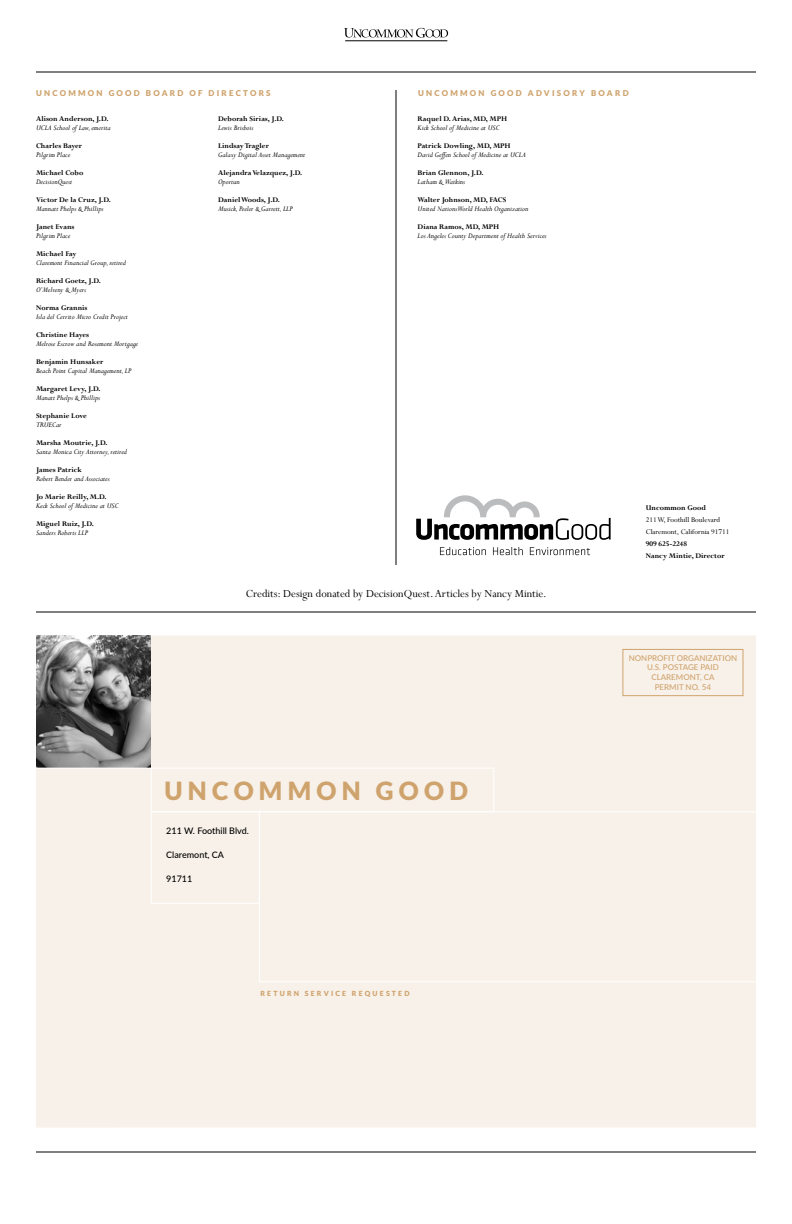
<style>
.page{position:relative;width:792px;height:1224px;background:#fff}
.page>*{position:absolute;margin:0;border:0;box-sizing:border-box;transform-origin:0 0}
.t1{font:900 25px "Lato";letter-spacing:.21em;color:#cfa36d}
.t2{font:12px "Perpetua";color:#000}
.t3{font:500 9px "Lato";color:#000}
.t4{font:italic 8px "Perpetua";color:#000}
.t5{font:700 8px/12px "Perpetua";color:#000}
.t6{font:500 8px/9.6px "Lato";color:#cfa36d;text-align:center}
.t7{font:900 8px "Lato";letter-spacing:.28em;color:#cfa36d}
.t8{font:8px/12px "Perpetua";color:#000}
.t9{font:900 7px "Lato";letter-spacing:.31em;color:#cfa36d}
</style>
<div class="page">
<hr style="left:36px;top:72px;width:720px;height:1px;background:#000">
<hr style="left:36px;top:1152px;width:720px;height:1px;background:#000">
<hr style="left:345px;top:41px;width:102px;height:1px;background:#000">
<svg style="left:344px;top:28px;width:104px;height:10px"></svg>
<div style="left:36px;top:635px;width:720px;height:493px;background:#f8f1e9"></div>
<hr style="left:36px;top:612px;width:720px;height:1px;background:#000">
<div style="left:622px;top:649px;width:122px;height:47px;border:1px solid #cfa36d"></div>
<img style="left:36px;top:635px;width:115px;height:133px">
<div style="left:151px;top:768px;width:343px;height:44px;border:1px solid #fff"></div>
<hr style="left:35px;top:768px;width:116px;height:1px;background:#fff">
<div style="left:151px;top:811px;width:109px;height:93px;border:1px solid #fff"></div>
<div style="left:259px;top:811px;width:500px;height:171px;border:1px solid #fff"></div>
<hr style="left:396px;top:90px;width:1px;height:475px;background:#000">
<svg style="left:440px;top:547px;width:46px;height:8px"></svg>
<svg style="left:493px;top:547px;width:30px;height:8px"></svg>
<svg style="left:530px;top:547px;width:60px;height:8px"></svg>
<svg style="left:416px;top:495px;width:195px;height:45px"></svg>
<p class="t7" style="left:36px;top:89px;width:236px">UNCOMMON GOOD BOARD OF DIRECTORS</p>
<p class="t7" style="left:418px;top:89px;width:212px">UNCOMMON GOOD ADVISORY BOARD</p>
<p class="t5" style="left:36px;top:113px;width:74px">Alison Anderson, J.D.</p>
<p class="t4" style="left:36px;top:123px;width:76px">UCLA School of Law, emerita</p>
<p class="t5" style="left:36px;top:140px;width:48px">Charles Bayer</p>
<p class="t4" style="left:36px;top:150px;width:36px">Pilgrim Place</p>
<p class="t5" style="left:36px;top:167px;width:49px">Michael Cobo</p>
<p class="t4" style="left:36px;top:177px;width:38px">DecisionQuest</p>
<p class="t5" style="left:36px;top:194px;width:76px">Victor De la Cruz, J.D.</p>
<p class="t4" style="left:36px;top:204px;width:69px">Mannatt Phelps &amp; Phillips</p>
<p class="t5" style="left:36px;top:221px;width:40px">Janet Evans</p>
<p class="t4" style="left:36px;top:231px;width:36px">Pilgrim Place</p>
<p class="t5" style="left:36px;top:248px;width:42px">Michael Fay</p>
<p class="t4" style="left:36px;top:258px;width:91px">Claremont Financial Group, retired</p>
<p class="t5" style="left:36px;top:275px;width:66px">Richard Goetz, J.D.</p>
<p class="t4" style="left:36px;top:285px;width:52px">O’Melveny &amp; Myers</p>
<p class="t5" style="left:36px;top:302px;width:53px">Norma Grannis</p>
<p class="t4" style="left:36px;top:312px;width:93px">Isla del Cerrito Micro Credit Project</p>
<p class="t5" style="left:36px;top:329px;width:55px">Christine Hayes</p>
<p class="t4" style="left:36px;top:339px;width:104px">Melrose Escrow and Rosemont Mortgage</p>
<p class="t5" style="left:36px;top:356px;width:69px">Benjamin Hunsaker</p>
<p class="t4" style="left:36px;top:366px;width:97px">Beach Point Capital Management, LP</p>
<p class="t5" style="left:36px;top:383px;width:66px">Margaret Levy, J.D.</p>
<p class="t4" style="left:36px;top:393px;width:66px">Manatt Phelps &amp; Phillips</p>
<p class="t5" style="left:36px;top:410px;width:53px">Stephanie Love</p>
<p class="t4" style="left:36px;top:420px;width:27px">TRUECar</p>
<p class="t5" style="left:36px;top:437px;width:73px">Marsha Moutrie, J.D.</p>
<p class="t4" style="left:36px;top:447px;width:93px">Santa Monica City Attorney, retired</p>
<p class="t5" style="left:36px;top:464px;width:48px">James Patrick</p>
<p class="t4" style="left:36px;top:474px;width:75px">Robert Bender and Associates</p>
<p class="t5" style="left:36px;top:491px;width:72px">Jo Marie Reilly, M.D.</p>
<p class="t4" style="left:36px;top:501px;width:84px">Keck School of Medicine at USC</p>
<p class="t5" style="left:36px;top:518px;width:59px">Miguel Ruiz, J.D.</p>
<p class="t4" style="left:36px;top:528px;width:54px">Sanders Roberts LLP</p>
<p class="t5" style="left:218px;top:113px;width:67px">Deborah Sirias, J.D.</p>
<p class="t4" style="left:218px;top:123px;width:37px">Lewis Brisbois</p>
<p class="t5" style="left:218px;top:140px;width:52px">Lindsay Tragler</p>
<p class="t4" style="left:218px;top:150px;width:89px">Galaxy Digital Asset Management</p>
<p class="t5" style="left:218px;top:167px;width:86px">Alejandra Velazquez, J.D.</p>
<p class="t4" style="left:218px;top:177px;width:23px">Oportun</p>
<p class="t5" style="left:218px;top:194px;width:63px">Daniel Woods, J.D.</p>
<p class="t4" style="left:218px;top:204px;width:76px">Musick, Peeler &amp; Garrett, LLP</p>
<p class="t5" style="left:418px;top:113px;width:91px">Raquel D. Arias, MD, MPH</p>
<p class="t4" style="left:418px;top:123px;width:84px">Kick School of Medicine at USC</p>
<p class="t5" style="left:418px;top:140px;width:95px">Patrick Dowling, MD, MPH</p>
<p class="t4" style="left:418px;top:150px;width:110px">David Geffen School of Medicine at UCLA</p>
<p class="t5" style="left:418px;top:167px;width:67px">Brian Glennon, J.D.</p>
<p class="t4" style="left:418px;top:177px;width:49px">Latham &amp; Watkins</p>
<p class="t5" style="left:418px;top:194px;width:90px">Walter Johnson, MD, FACS</p>
<p class="t4" style="left:418px;top:204px;width:112px">United Nations World Health Organization</p>
<p class="t5" style="left:418px;top:221px;width:83px">Diana Ramos, MD, MPH</p>
<p class="t4" style="left:418px;top:231px;width:130px">Los Angeles County Department of Health Services</p>
<h2 class="t2" style="left:246px;top:586px;width:302px">Credits: Design donated by DecisionQuest. Articles by Nancy Mintie.</h2>
<p class="t5" style="left:646px;top:502px;width:62px">Uncommon Good</p>
<p class="t8" style="left:646px;top:514px;width:85px">211 W, Foothill Boulevard<br>Claremont, California 91711</p>
<p class="t5" style="left:646px;top:538px;width:80px">909 625-2248<br>Nancy Mintie, Director</p>
<h1 class="t1" style="left:164px;top:776px;width:305px">UNCOMMON GOOD</h1>
<p class="t3" style="left:166px;top:825px;width:84px">211 W. Foothill Blvd.</p>
<p class="t3" style="left:166px;top:849px;width:59px">Claremont, CA</p>
<p class="t3" style="left:166px;top:873px;width:28px">91711</p>
<p class="t9" style="left:260px;top:990px;width:151px">RETURN SERVICE REQUESTED</p>
<p class="t6" style="left:629px;top:653px;width:110px">NONPROFIT ORGANIZATION<br>U.S. POSTAGE PAID<br>CLAREMONT, CA<br>PERMIT NO. 54</p>
</div>
